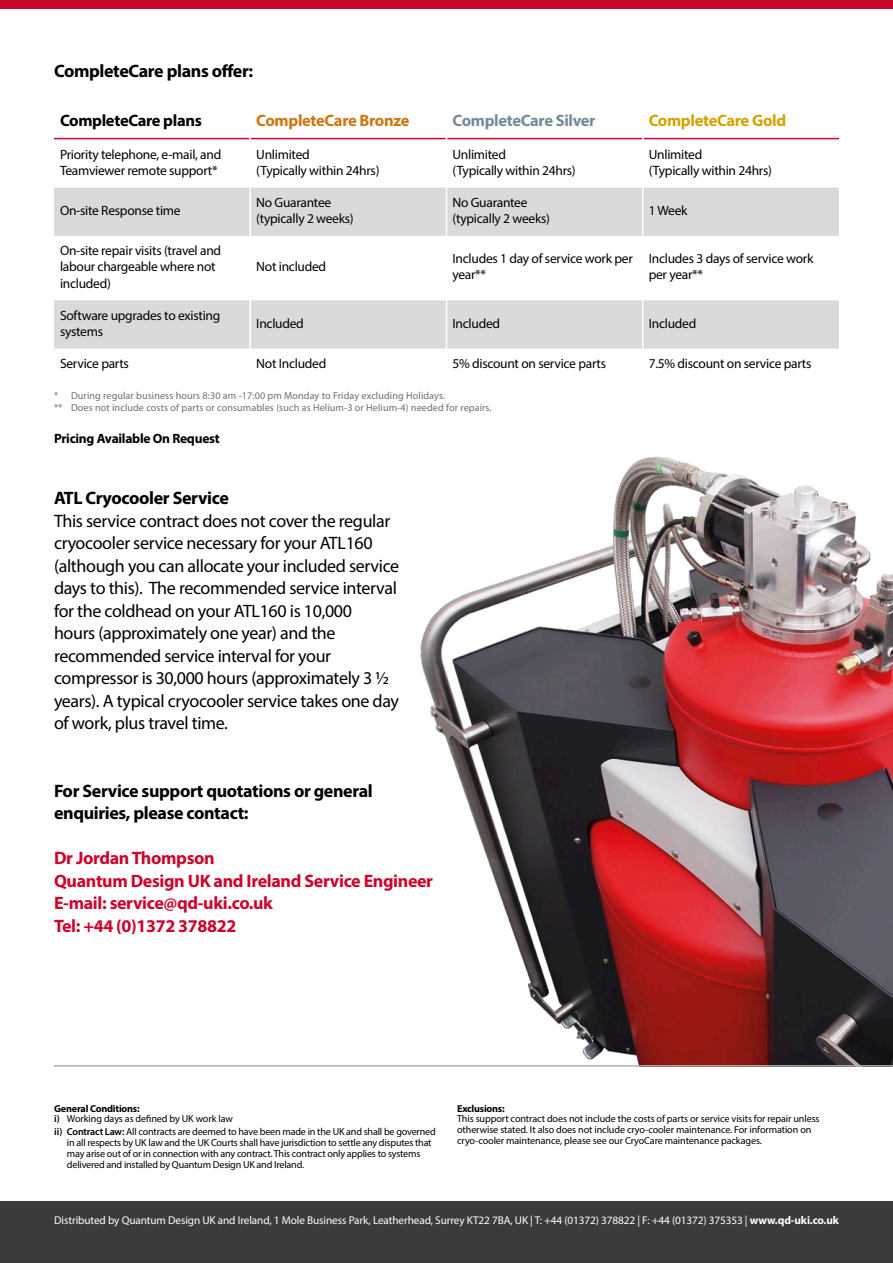
<style>
.page{position:relative;width:893px;height:1263px;background:#fff}
.page>*{position:absolute;margin:0;border:0;box-sizing:border-box;transform-origin:0 0}
.t1{font:18px/22.5px "Myriad Pro";letter-spacing:-.02em;color:#000}
.t2{font:700 18px/22.5px "Myriad Pro";letter-spacing:-.02em;color:#000}
.t3{font:700 18px "Myriad Pro";letter-spacing:-.02em;color:#cb062d}
.t4{font:700 16.5px "Myriad Pro";letter-spacing:-.02em;color:#ce7613}
.t5{font:700 16.5px "Myriad Pro";letter-spacing:-.02em;color:#738c99}
.t6{font:700 16.5px "Myriad Pro";letter-spacing:-.02em;color:#000}
.t7{font:700 16.5px "Myriad Pro";letter-spacing:-.02em;color:#d3a300}
.t8{font:13.5px/16.2px "Myriad Pro";letter-spacing:-.02em;color:#000}
.t9{font:700 13.5px "Myriad Pro";letter-spacing:-.02em;color:#000}
.t10{font:11.25px "Myriad Pro";letter-spacing:-.01em;color:#fff}
.numbered_list_item{font:10.2px/10.8px "Myriad Pro";letter-spacing:-.02em;color:#000}
.footnotes{font:10.2px "Myriad Pro";letter-spacing:.01em;color:#6e6e6d}
.t11{font:700 10.2px "Myriad Pro";letter-spacing:-.02em;color:#000}
.s1{font-weight:600}
.s2{font-weight:700}
</style>
<div class="page">
<img style="left:420px;top:456px;width:473px;height:609px">
<div style="left:0;top:0;width:893px;height:9px;background:#cb062d"></div>
<div style="left:0;top:1202px;width:893px;height:61px;background:#3b3b39"></div>
<svg style="left:54px;top:188px;width:785px;height:161px;fill:#d9dada"></svg>
<hr style="left:54px;top:138px;width:195px;height:1px;background:#cb062d">
<hr style="left:251px;top:138px;width:195px;height:1px;background:#cb062d">
<hr style="left:447px;top:138px;width:195px;height:1px;background:#cb062d">
<hr style="left:643px;top:138px;width:196px;height:1px;background:#cb062d">
<hr style="left:249px;top:188px;width:2px;height:48px;background:#fff">
<hr style="left:446px;top:188px;width:1px;height:48px;background:#fff">
<hr style="left:642px;top:188px;width:1px;height:48px;background:#fff">
<hr style="left:249px;top:236px;width:2px;height:64px;background:#fff">
<hr style="left:446px;top:236px;width:1px;height:64px;background:#fff">
<hr style="left:642px;top:236px;width:1px;height:64px;background:#fff">
<hr style="left:249px;top:300px;width:2px;height:49px;background:#fff">
<hr style="left:446px;top:300px;width:1px;height:49px;background:#fff">
<hr style="left:642px;top:300px;width:1px;height:49px;background:#fff">
<hr style="left:54px;top:1065px;width:839px;height:2px;background:#b2b2b3">
<p class="t2" style="left:54px;top:59px;width:201px">CompleteCare plans offer:</p>
<p class="t6" style="left:60px;top:110px;width:143px">CompleteCare plans</p>
<p class="t4" style="left:256px;top:110px;width:155px">CompleteCare Bronze</p>
<p class="t5" style="left:452px;top:110px;width:145px">CompleteCare Silver</p>
<p class="t7" style="left:649px;top:110px;width:139px">CompleteCare Gold</p>
<p class="t8" style="left:60px;top:146px;width:163px">Priority telephone, e-mail, and<br>Teamviewer remote support*</p>
<p class="t8" style="left:256px;top:146px;width:55px">Unlimited</p>
<p class="t8" style="left:452px;top:146px;width:55px">Unlimited</p>
<p class="t8" style="left:452px;top:162px;width:125px">(Typically within 24hrs)</p>
<p class="t8" style="left:649px;top:146px;width:55px">Unlimited</p>
<p class="t8" style="left:649px;top:162px;width:125px">(Typically within 24hrs)</p>
<p class="t8" style="left:256px;top:162px;width:125px">(Typically within 24hrs)</p>
<p class="t8" style="left:60px;top:202px;width:122px">On-site Response time</p>
<p class="t8" style="left:60px;top:242px;width:163px">On-site repair visits (travel and labour chargeable where not included)</p>
<p class="t8" style="left:256px;top:194px;width:77px">No Guarantee</p>
<p class="t8" style="left:256px;top:210px;width:99px">(typically 2 weeks)</p>
<p class="t8" style="left:452px;top:194px;width:77px">No Guarantee</p>
<p class="t8" style="left:452px;top:210px;width:99px">(typically 2 weeks)</p>
<p class="t8" style="left:649px;top:202px;width:40px">1 Week</p>
<p class="t8" style="left:256px;top:258px;width:71px">Not included</p>
<p class="t8" style="left:452px;top:250px;width:182px">Includes 1 day of service work per year**</p>
<p class="t8" style="left:649px;top:250px;width:166px">Includes 3 days of service work per year**</p>
<p class="t8" style="left:60px;top:307px;width:162px">Software upgrades to existing systems</p>
<p class="t8" style="left:256px;top:315px;width:49px">Included</p>
<p class="t8" style="left:452px;top:315px;width:49px">Included</p>
<p class="t8" style="left:649px;top:315px;width:49px">Included</p>
<p class="t8" style="left:60px;top:355px;width:70px">Service parts</p>
<p class="t8" style="left:256px;top:355px;width:72px">Not Included</p>
<p class="t8" style="left:452px;top:355px;width:155px">5% discount on service parts</p>
<p class="t8" style="left:649px;top:355px;width:164px">7.5% discount on service parts</p>
<p class="footnotes" style="left:54px;top:389px;width:393px">* During regular business hours 8:30 am -17:00 pm Monday to Friday excluding Holidays.</p>
<p class="footnotes" style="left:54px;top:401px;width:439px">** Does not include costs of parts or consumables (such as Helium-3 or Helium-4) needed for repairs.</p>
<p class="t9" style="left:54px;top:430px;width:167px">Pricing Available On Request</p>
<p class="t2" style="left:54px;top:486px;width:176px">ATL Cryocooler Service</p>
<p class="t1" style="left:54px;top:509px;width:347px">This service contract does not cover the regular cryocooler service necessary for your ATL160 (although you can allocate your included service days to this). The recommended service interval for the coldhead on your ATL160 is 10,000<br>hours (approximately one year) and the recommended service interval for your compressor is 30,000 hours (approximately 3 ½ years). A typical cryocooler service takes one day of work, plus travel time.</p>
<p class="t2" style="left:54px;top:779px;width:320px">For Service support quotations or general enquiries, please contact:</p>
<p class="t3" style="left:54px;top:846px;width:162px">Dr Jordan Thompson</p>
<p class="t3" style="left:54px;top:869px;width:381px">Quantum Design UK and Ireland Service Engineer</p>
<p class="t3" style="left:54px;top:891px;width:221px">E-mail: service@qd-uki.co.uk</p>
<p class="t3" style="left:54px;top:914px;width:184px">Tel: +44 (0)1372 378822</p>
<p class="t11" style="left:54px;top:1101px;width:87px">General Conditions:</p>
<p class="numbered_list_item" style="left:54px;top:1113px;width:180px"><span class="s1">i)</span> Working days as defined by UK work law</p>
<p class="numbered_list_item" style="left:67px;top:1126px;width:370px;text-indent:-13px"><span class="s1">ii) Contract Law:</span> All contracts are deemed to have been made in the UK and shall be governed in all respects by UK law and the UK Courts shall have jurisdiction to settle any disputes that may arise out of or in connection with any contract. This contract only applies to systems delivered and installed by Quantum Design UK and Ireland.</p>
<p class="t11" style="left:457px;top:1101px;width:49px">Exclusions:</p>
<p class="numbered_list_item" style="left:457px;top:1113px;width:364px">This support contract does not include the costs of parts or service visits for repair unless otherwise stated. It also does not include cryo-cooler maintenance. For information on cryo-cooler maintenance, please see our CryoCare maintenance packages.</p>
<p class="t10" style="left:54px;top:1213px;width:786px">Distributed by Quantum Design UK and Ireland, 1 Mole Business Park, Leatherhead, Surrey KT22 7BA, UK | T: +44 (01372) 378822 | F: +44 (01372) 375353 | <span class="s2">www.qd-uki.co.uk</span></p>
</div>
